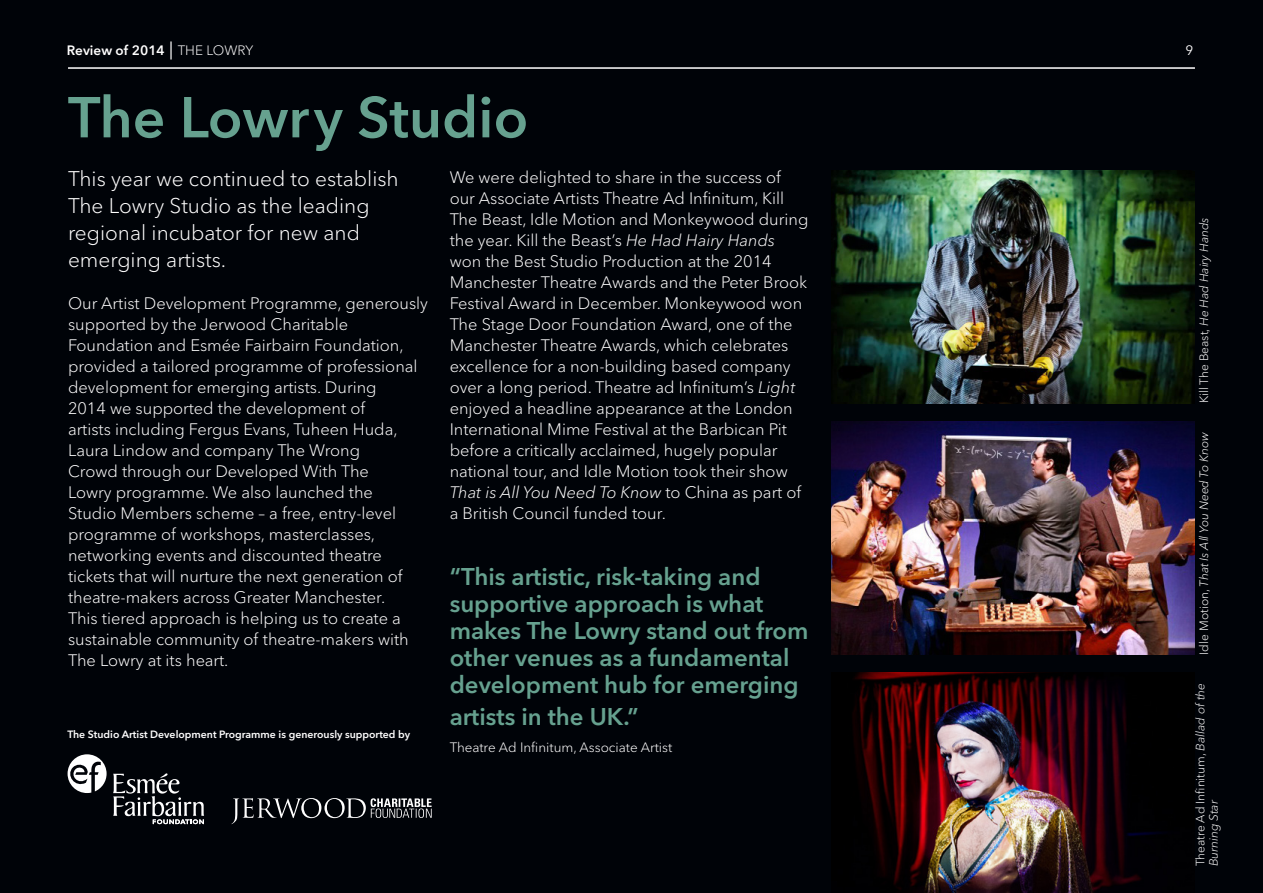
<style>
.page{position:relative;width:1263px;height:893px;background:#000308}
.page>*{position:absolute;margin:0;border:0;box-sizing:border-box;transform-origin:0 0}
.t1{font:600 57px "Avenir Next LT Pro";color:#66a18f}
.t2{font:600 24px/27px "Avenir Next LT Pro";color:#66a18f}
.t3{font:300 21px/27px "Avenir Next LT Pro";color:#fff}
.t4{font:300 16.5px/21px "Avenir Next LT Pro";color:#fff}
.t5{font:300 13.5px "Avenir Next LT Pro";color:#fff}
.t6{font:600 13.5px "Avenir Next LT Pro";color:#fff}
.t7{font:13.5px "Avenir Next LT Pro";color:#fff}
.t8{font:italic 300 12px/13.5px "Avenir Next LT Pro";color:#fff}
.t9{font:600 10.5px "Avenir Next LT Pro";color:#fff}
.s1{font-family:"Minion Pro";font-weight:400;font-size:18px}
.s2{font-weight:300}
.s3{font-style:italic}
.s4{font-style:normal}
</style>
<div class="page">
<img style="left:833px;top:170px;width:362px;height:233px">
<img style="left:831px;top:421px;width:364px;height:233px">
<img style="left:853px;top:672px;width:306px;height:221px">
<svg style="left:67px;top:754px;width:40px;height:39px"></svg>
<svg style="left:113px;top:773px;width:91px;height:51px"></svg>
<svg style="left:231px;top:798px;width:201px;height:26px"></svg>
<hr style="left:68px;top:67px;width:1127px;height:2px;background:#fff">
<p class="t6" style="left:67px;top:42px;width:188px">Review of 2014 <span class="s1">|</span> <span class="s2">THE LOWRY</span></p>
<p class="t7" style="left:1185px;top:42px;width:9px">9</p>
<h1 class="t1" style="left:68px;top:83px;width:462px">The Lowry Studio</h1>
<p class="t3" style="left:68px;top:165px;width:332px">This year we continued to establish<br>The Lowry Studio as the leading regional incubator for new and emerging artists.</p>
<p class="t4" style="left:68px;top:293px;width:361px">Our Artist Development Programme, generously supported by the Jerwood Charitable Foundation and Esmée Fairbairn Foundation, provided a tailored programme of professional development for emerging artists. During<br>2014 we supported the development of<br>artists including Fergus Evans, Tuheen Huda, Laura Lindow and company The Wrong<br>Crowd through our Developed With The<br>Lowry programme. We also launched the<br>Studio Members scheme – a free, entry-level programme of workshops, masterclasses, networking events and discounted theatre tickets that will nurture the next generation of theatre-makers across Greater Manchester.<br>This tiered approach is helping us to create a sustainable community of theatre-makers with The Lowry at its heart.</p>
<p class="t9" style="left:67px;top:728px;width:344px">The Studio Artist Development Programme is generously supported by</p>
<p class="t4" style="left:450px;top:167px;width:360px">We were delighted to share in the success of our Associate Artists Theatre Ad Infinitum, Kill The Beast, Idle Motion and Monkeywood during the year. Kill the Beast’s <span class="s3">He Had Hairy Hands </span>won the Best Studio Production at the 2014<br>Manchester Theatre Awards and the Peter Brook Festival Award in December. Monkeywood won The Stage Door Foundation Award, one of the Manchester Theatre Awards, which celebrates excellence for a non-building based company over a long period. Theatre ad Infinitum’s <span class="s3">Light </span>enjoyed a headline appearance at the London International Mime Festival at the Barbican Pit before a critically acclaimed, hugely popular national tour, and Idle Motion took their show <span class="s3">That is All You Need To Know</span> to China as part of a British Council funded tour.</p>
<h2 class="t2" style="left:450px;top:563px;width:360px">“This artistic, risk-taking and supportive approach is what makes The Lowry stand out from other venues as a fundamental development hub for emerging</h2>
<h2 class="t2" style="left:450px;top:703px;width:191px">artists in the UK.”</h2>
<p class="t5" style="left:450px;top:739px;width:224px">Theatre Ad Infinitum, Associate Artist</p>
<p class="t8" style="left:1197px;top:403px;width:187px;rotate:-90deg"><span class="s4">Kill The Beast,</span> He Had Hairy Hands</p>
<p class="t8" style="left:1197px;top:654px;width:224px;rotate:-90deg"><span class="s4">Idle Motion,</span> That Is All You Need To Know</p>
<p class="t8" style="left:1193px;top:866px;width:185px;rotate:-90deg"><span class="s4">Theatre Ad Infinitum,</span> Ballad of the<br>Burning Star</p>
</div>
